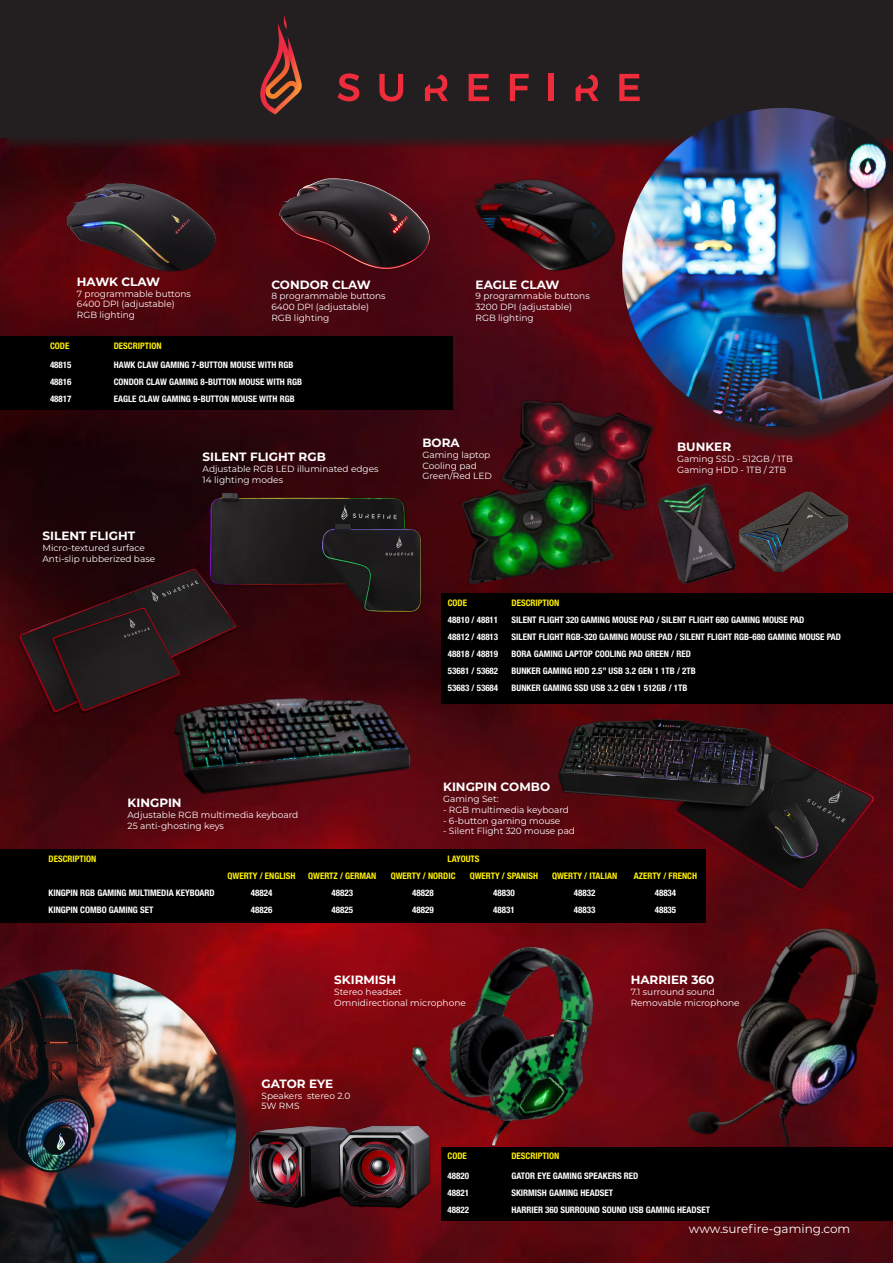
<style>
.page{position:relative;width:893px;height:1263px;background:#fff}
.page>*{position:absolute;margin:0;border:0;box-sizing:border-box;transform-origin:0 0}
.t1{font:700 12px "Montserrat";color:#fff}
.t2{font:12px "Montserrat";color:#fff}
.t3{font:700 condensed 9px "Helvetica Neue LT Std";color:#fff}
.t4{font:9px "Montserrat";color:#fff}
.t5{font:700 condensed 9px "Helvetica Neue LT Std";color:#fff101}
</style>
<div class="page">
<img style="left:0;top:138px;width:893px;height:1125px">
<div style="left:1px;top:0;width:892px;height:151px;background:#231f20;opacity:.75"></div>
<div style="left:0;top:0;width:893px;height:138px;background:#231f20"></div>
<div style="left:0;top:849px;width:107px;height:74px;background:#000001"></div>
<div style="left:43px;top:849px;width:663px;height:74px;background:#000001"></div>
<img style="left:581px;top:446px;width:236px;height:147px">
<img style="left:535px;top:710px;width:356px;height:145px">
<img style="left:132px;top:623px;width:308px;height:226px">
<img style="left:727px;top:477px;width:130px;height:110px">
<img style="left:617px;top:855px;width:276px;height:397px">
<img style="left:374px;top:889px;width:270px;height:337px">
<img style="left:255px;top:1098px;width:235px;height:165px">
<div style="left:442px;top:1147px;width:451px;height:73px;background:#000001"></div>
<div style="left:442px;top:593px;width:451px;height:110px;background:#000001"></div>
<img style="left:0;top:551px;width:263px;height:181px">
<img style="left:26px;top:600px;width:180px;height:120px">
<img style="left:188px;top:459px;width:240px;height:159px">
<img style="left:293px;top:515px;width:160px;height:106px">
<img style="left:494px;top:389px;width:173px;height:131px">
<img style="left:450px;top:466px;width:170px;height:119px">
<div style="left:0;top:336px;width:453px;height:74px;background:#000001"></div>
<img style="left:45px;top:168px;width:188px;height:110px">
<img style="left:271px;top:170px;width:169px;height:136px">
<img style="left:439px;top:145px;width:183px;height:145px">
<svg style="left:260px;top:15px;width:42px;height:99px"></svg>
<svg style="left:337px;top:73px;width:22px;height:28px"></svg>
<svg style="left:379px;top:74px;width:24px;height:27px"></svg>
<svg style="left:469px;top:74px;width:20px;height:27px"></svg>
<svg style="left:510px;top:74px;width:19px;height:27px"></svg>
<div style="left:548px;top:74px;width:5px;height:27px;background:#ee2c3b"></div>
<svg style="left:619px;top:74px;width:21px;height:27px"></svg>
<svg style="left:425px;top:74px;width:23px;height:27px"></svg>
<svg style="left:576px;top:74px;width:23px;height:27px"></svg>
<div style="left:624px;top:110px;width:269px;height:336px;background:#231f20;opacity:.75"></div>
<img style="left:622px;top:108px;width:271px;height:319px">
<div style="left:0;top:972px;width:255px;height:291px;background:#231f20;opacity:.75"></div>
<img style="left:0;top:969px;width:236px;height:294px">
<p class="t1" style="left:77px;top:273px;width:85px">HAWK CLAW</p>
<p class="t4" style="left:77px;top:287px;width:115px">7 programmable buttons</p>
<p class="t4" style="left:77px;top:298px;width:99px">6400 DPI (adjustable)</p>
<p class="t4" style="left:77px;top:309px;width:60px">RGB lighting</p>
<p class="t1" style="left:271px;top:276px;width:101px">CONDOR CLAW</p>
<p class="t4" style="left:271px;top:290px;width:116px">8 programmable buttons</p>
<p class="t4" style="left:271px;top:301px;width:99px">6400 DPI (adjustable)</p>
<p class="t4" style="left:271px;top:312px;width:60px">RGB lighting</p>
<p class="t5" style="left:50px;top:340px;width:21px">CODE</p>
<p class="t5" style="left:114px;top:340px;width:49px">DESCRIPTION</p>
<p class="t3" style="left:50px;top:360px;width:23px">48815</p>
<p class="t3" style="left:114px;top:360px;width:181px">HAWK CLAW GAMING 7-BUTTON MOUSE WITH RGB</p>
<p class="t3" style="left:50px;top:377px;width:23px">48816</p>
<p class="t3" style="left:114px;top:377px;width:190px">CONDOR CLAW GAMING 8-BUTTON MOUSE WITH RGB</p>
<p class="t3" style="left:50px;top:394px;width:23px">48817</p>
<p class="t3" style="left:114px;top:394px;width:183px">EAGLE CLAW GAMING 9-BUTTON MOUSE WITH RGB</p>
<p class="t1" style="left:43px;top:527px;width:94px">SILENT FLIGHT</p>
<p class="t4" style="left:43px;top:542px;width:104px">Micro-textured surface</p>
<p class="t4" style="left:43px;top:552px;width:114px">Anti-slip rubberized base</p>
<p class="t1" style="left:203px;top:448px;width:125px">SILENT FLIGHT RGB</p>
<p class="t4" style="left:203px;top:462px;width:178px">Adjustable RGB LED illuminated edges</p>
<p class="t4" style="left:203px;top:473px;width:82px">14 lighting modes</p>
<p class="t1" style="left:128px;top:794px;width:56px">KINGPIN</p>
<p class="t4" style="left:128px;top:809px;width:172px">Adjustable RGB multimedia keyboard</p>
<p class="t4" style="left:128px;top:820px;width:98px">25 anti-ghosting keys</p>
<p class="t1" style="left:476px;top:276px;width:85px">EAGLE CLAW</p>
<p class="t4" style="left:476px;top:290px;width:116px">9 programmable buttons</p>
<p class="t4" style="left:476px;top:301px;width:98px">3200 DPI (adjustable)</p>
<p class="t4" style="left:476px;top:312px;width:60px">RGB lighting</p>
<p class="t1" style="left:422px;top:434px;width:39px">BORA</p>
<p class="t4" style="left:422px;top:448px;width:69px">Gaming laptop</p>
<p class="t4" style="left:422px;top:459px;width:56px">Cooling pad</p>
<p class="t4" style="left:422px;top:470px;width:71px">Green/Red LED</p>
<p class="t1" style="left:677px;top:438px;width:56px">BUNKER</p>
<p class="t4" style="left:677px;top:453px;width:117px">Gaming SSD - 512GB / 1TB</p>
<p class="t4" style="left:677px;top:463px;width:111px">Gaming HDD - 1TB / 2TB</p>
<p class="t5" style="left:448px;top:597px;width:21px">CODE</p>
<p class="t5" style="left:512px;top:597px;width:49px">DESCRIPTION</p>
<p class="t3" style="left:448px;top:615px;width:52px">48810 / 48811</p>
<p class="t3" style="left:512px;top:615px;width:294px">SILENT FLIGHT 320 GAMING MOUSE PAD / SILENT FLIGHT 680 GAMING MOUSE PAD</p>
<p class="t3" style="left:448px;top:632px;width:52px">48812 / 48813</p>
<p class="t3" style="left:512px;top:632px;width:331px">SILENT FLIGHT RGB-320 GAMING MOUSE PAD / SILENT FLIGHT RGB-680 GAMING MOUSE PAD</p>
<p class="t3" style="left:448px;top:649px;width:52px">48818 / 48819</p>
<p class="t3" style="left:512px;top:649px;width:181px">BORA GAMING LAPTOP COOLING PAD GREEN / RED</p>
<p class="t3" style="left:448px;top:666px;width:52px">53681 / 53682</p>
<p class="t3" style="left:512px;top:666px;width:186px">BUNKER GAMING HDD 2.5” USB 3.2 GEN 1 1TB / 2TB</p>
<p class="t3" style="left:448px;top:683px;width:52px">53683 / 53684</p>
<p class="t3" style="left:512px;top:683px;width:178px">BUNKER GAMING SSD USB 3.2 GEN 1 512GB / 1TB</p>
<p class="t1" style="left:443px;top:778px;width:108px">KINGPIN COMBO</p>
<p class="t4" style="left:443px;top:793px;width:57px">Gaming Set:</p>
<p class="t4" style="left:443px;top:803px;width:127px">- RGB multimedia keyboard</p>
<p class="t4" style="left:443px;top:814px;width:119px">- 6-button gaming mouse</p>
<p class="t4" style="left:443px;top:825px;width:133px">- Silent Flight 320 mouse pad</p>
<p class="t5" style="left:49px;top:853px;width:49px">DESCRIPTION</p>
<p class="t5" style="left:447px;top:853px;width:34px">LAYOUTS</p>
<p class="t5" style="left:228px;top:870px;width:69px">QWERTY / ENGLISH</p>
<p class="t5" style="left:308px;top:870px;width:70px">QWERTZ / GERMAN</p>
<p class="t5" style="left:391px;top:870px;width:66px">QWERTY / NORDIC</p>
<p class="t5" style="left:470px;top:870px;width:70px">QWERTY / SPANISH</p>
<p class="t5" style="left:552px;top:870px;width:67px">QWERTY / ITALIAN</p>
<p class="t5" style="left:634px;top:870px;width:65px">AZERTY / FRENCH</p>
<p class="t3" style="left:49px;top:887px;width:168px">KINGPIN RGB GAMING MULTIMEDIA KEYBOARD</p>
<p class="t3" style="left:251px;top:887px;width:23px">48824</p>
<p class="t3" style="left:331px;top:887px;width:23px">48823</p>
<p class="t3" style="left:412px;top:887px;width:23px">48828</p>
<p class="t3" style="left:493px;top:887px;width:23px">48830</p>
<p class="t3" style="left:574px;top:887px;width:23px">48832</p>
<p class="t3" style="left:655px;top:887px;width:23px">48834</p>
<p class="t3" style="left:49px;top:904px;width:106px">KINGPIN COMBO GAMING SET</p>
<p class="t3" style="left:251px;top:904px;width:23px">48826</p>
<p class="t3" style="left:331px;top:904px;width:23px">48825</p>
<p class="t3" style="left:412px;top:904px;width:23px">48829</p>
<p class="t3" style="left:493px;top:904px;width:23px">48831</p>
<p class="t3" style="left:574px;top:904px;width:23px">48833</p>
<p class="t3" style="left:655px;top:904px;width:23px">48835</p>
<p class="t1" style="left:334px;top:971px;width:64px">SKIRMISH</p>
<p class="t4" style="left:334px;top:985px;width:69px">Stereo headset</p>
<p class="t4" style="left:334px;top:996px;width:133px">Omnidirectional microphone</p>
<p class="t1" style="left:261px;top:1075px;width:73px">GATOR EYE</p>
<p class="t4" style="left:261px;top:1089px;width:90px">Speakers stereo 2.0</p>
<p class="t4" style="left:261px;top:1100px;width:40px">5W RMS</p>
<p class="t1" style="left:631px;top:971px;width:85px">HARRIER 360</p>
<p class="t4" style="left:631px;top:985px;width:86px">7.1 surround sound</p>
<p class="t4" style="left:631px;top:996px;width:110px">Removable microphone</p>
<p class="t5" style="left:448px;top:1150px;width:21px">CODE</p>
<p class="t5" style="left:511px;top:1150px;width:49px">DESCRIPTION</p>
<p class="t3" style="left:448px;top:1170px;width:23px">48820</p>
<p class="t3" style="left:511px;top:1170px;width:128px">GATOR EYE GAMING SPEAKERS RED</p>
<p class="t3" style="left:448px;top:1187px;width:23px">48821</p>
<p class="t3" style="left:511px;top:1187px;width:103px">SKIRMISH GAMING HEADSET</p>
<p class="t3" style="left:448px;top:1204px;width:23px">48822</p>
<p class="t3" style="left:511px;top:1204px;width:200px">HARRIER 360 SURROUND SOUND USB GAMING HEADSET</p>
<p class="t2" style="left:689px;top:1220px;width:163px">www.surefire-gaming.com</p>
</div>
